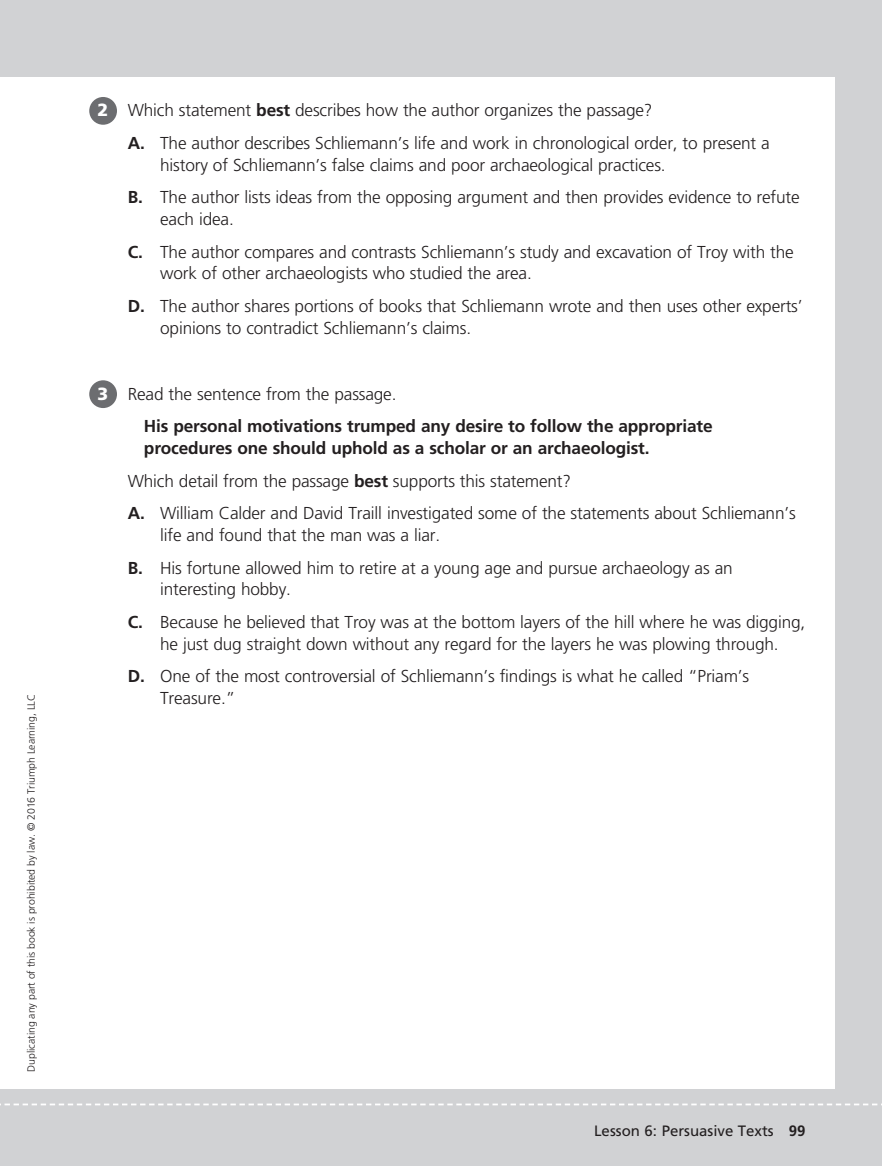
<style>
.page{position:relative;width:882px;height:1166px;background:#fff}
.page>*{position:absolute;margin:0;border:0;box-sizing:border-box;transform-origin:0 0}
.t1{font:900 17.7px "Frutiger LT Std";color:#fff}
.t2{font:300 17.25px/32.5px "Frutiger LT Std";letter-spacing:-.01em;color:#231f20}
.t3{font:700 17.25px/21.8px "Frutiger LT Std";letter-spacing:-.01em;color:#231f20}
.t4{font:15px "Frutiger LT Std";color:#231f20}
.t5{font:300 10.5px "Frutiger LT Std";letter-spacing:-.005em;color:#231f20}
.s1{font-weight:700}
</style>
<div class="page">
<div style="left:836px;top:0;width:46px;height:1166px;background:#d1d2d4"></div>
<div style="left:0;top:1088px;width:882px;height:78px;background:#d1d2d4"></div>
<svg style="left:0;top:1103px;width:882px;height:2px"></svg>
<div style="left:0;top:0;width:882px;height:77px;background:#d1d2d4"></div>
<div style="left:89px;top:97px;width:28px;height:28px;background:#6c6d70;border-radius:50%"></div>
<div style="left:89px;top:380px;width:28px;height:28px;background:#6c6d70;border-radius:50%"></div>
<p class="t5" style="left:25px;top:1071px;width:379px;rotate:-90deg">Duplicating any part of this book is prohibited by law. © 2016 Triumph Learning, LLC</p>
<p class="t1" style="left:98px;top:100px;width:12px">2</p>
<p class="t1" style="left:97px;top:383px;width:13px">32</p>
<p class="t2" style="left:128px;top:94px;width:644px">Which statement <span class="s1">best</span> describes how the author organizes the passage?<br><span class="s1">A.</span> The author describes Schliemann’s life and work in chronological order, to present a</p>
<p class="t2" style="left:128px;top:149px;width:673px;text-indent:32px">history of Schliemann’s false claims and poor archaeological practices.<br><span class="s1">B.</span> The author lists ideas from the opposing argument and then provides evidence to refute</p>
<p class="t2" style="left:128px;top:203px;width:668px;text-indent:32px">each idea.<br><span class="s1">C.</span> The author compares and contrasts Schliemann’s study and excavation of Troy with the</p>
<p class="t2" style="left:128px;top:257px;width:676px;text-indent:32px">work of other archaeologists who studied the area.<br><span class="s1">D.</span> The author shares portions of books that Schliemann wrote and then uses other experts’</p>
<p class="t2" style="left:160px;top:312px;width:312px">opinions to contradict Schliemann’s claims.</p>
<p class="t2" style="left:128px;top:378px;width:270px">Read the sentence from the passage.</p>
<p class="t3" style="left:144px;top:415px;width:570px">His personal motivations trumped any desire to follow the appropriate procedures one should uphold as a scholar or an archaeologist.</p>
<p class="t2" style="left:128px;top:465px;width:670px">Which detail from the passage <span class="s1">best</span> supports this statement?<br><span class="s1">A.</span> William Calder and David Traill investigated some of the statements about Schliemann’s</p>
<p class="t2" style="left:128px;top:519px;width:607px;text-indent:32px">life and found that the man was a liar.<br><span class="s1">B.</span> His fortune allowed him to retire at a young age and pursue archaeology as an</p>
<p class="t2" style="left:128px;top:573px;width:679px;text-indent:32px">interesting hobby.<br><span class="s1">C.</span> Because he believed that Troy was at the bottom layers of the hill where he was digging,</p>
<p class="t2" style="left:128px;top:627px;width:652px;text-indent:32px">he just dug straight down without any regard for the layers he was plowing through.<br><span class="s1">D.</span> One of the most controversial of Schliemann’s findings is what he called “Priam’s</p>
<p class="t2" style="left:160px;top:682px;width:77px">Treasure.”</p>
<p class="t4" style="left:594px;top:1121px;width:213px">Lesson 6: Persuasive Texts <span class="s1">99</span></p>
</div>
